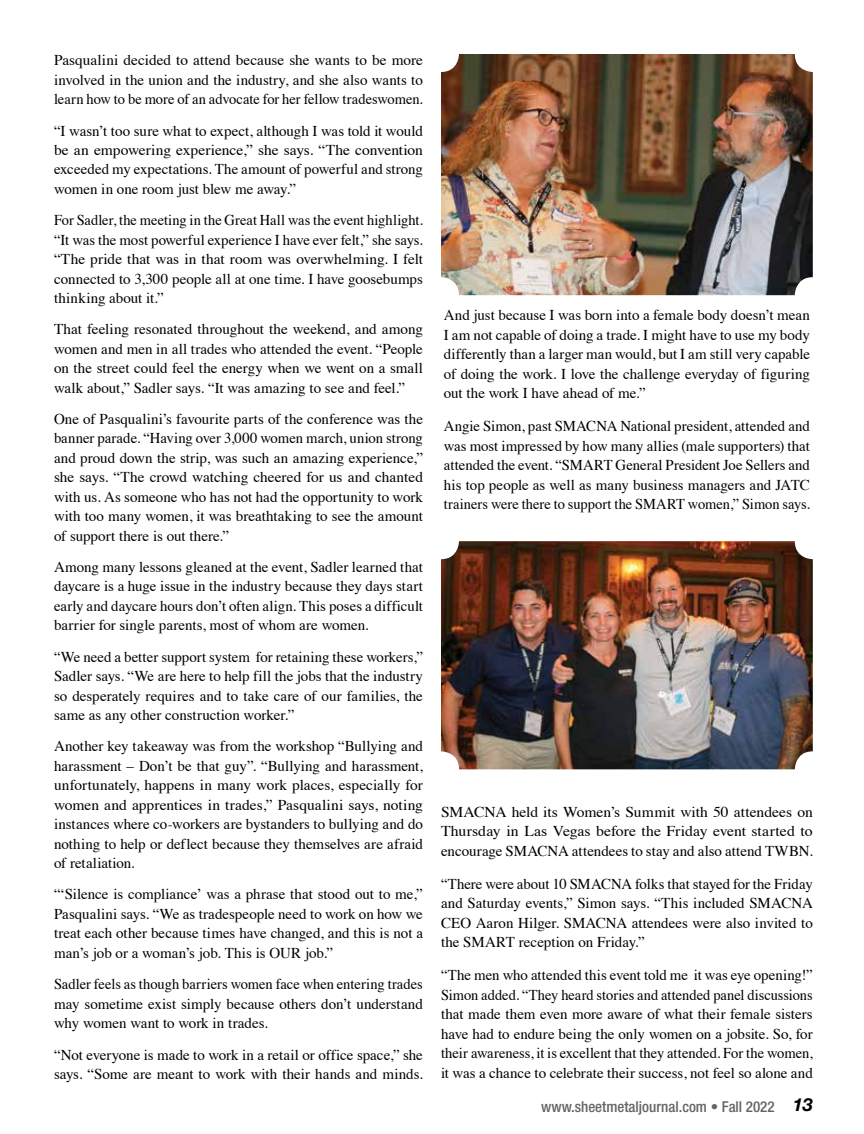
<style>
.page{position:relative;width:864px;height:1134px;background:#fff}
.page>*{position:absolute;margin:0;border:0;box-sizing:border-box;transform-origin:0 0}
.t1{font:15px/19.5px "Times";color:#000;text-align:justify}
.t2{font:15px/19.4px "Times";color:#000;text-align:justify;scale:.96 1}
.t3{font:15px/19.5px "Times";color:#000;text-align:justify;scale:1.04 1}
.t4{font:500 condensed 15px "Helvetica Neue LT Std";color:#636466}
.s1{font-weight:700;font-style:italic;font-stretch:normal;font-size:18px;color:#000}
</style>
<div class="page">
<img style="left:441px;top:541px;width:372px;height:228px">
<img style="left:441px;top:54px;width:372px;height:241px">
<p class="t1" style="left:54px;top:49px;width:370px">Pasqualini decided to attend because she wants to be more involved in the union and the industry, and she also wants to learn how to be more of an advocate for her fellow tradeswomen.</p>
<p class="t1" style="left:54px;top:119px;width:371px">“I wasn’t too sure what to expect, although I was told it would be an empowering experience,” she says. “The convention exceeded my expectations. The amount of powerful and strong women in one room just blew me away.”</p>
<p class="t2" style="left:54px;top:209px;width:386px">For Sadler, the meeting in the Great Hall was the event highlight. “It was the most powerful experience I have ever felt,” she says. “The pride that was in that room was overwhelming. I felt connected to 3,300 people all at one time. I have goosebumps thinking about it.”</p>
<p class="t1" style="left:54px;top:318px;width:371px">That feeling resonated throughout the weekend, and among women and men in all trades who attended the event. “People on the street could feel the energy when we went on a small walk about,” Sadler says. “It was amazing to see and feel.”</p>
<p class="t1" style="left:54px;top:408px;width:371px">One of Pasqualini’s favourite parts of the conference was the banner parade. “Having over 3,000 women march, union strong and proud down the strip, was such an amazing experience,” she says. “The crowd watching cheered for us and chanted with us. As someone who has not had the opportunity to work with too many women, it was breathtaking to see the amount of support there is out there.”</p>
<p class="t1" style="left:54px;top:556px;width:371px">Among many lessons gleaned at the event, Sadler learned that daycare is a huge issue in the industry because they days start early and daycare hours don’t often align. This poses a difficult barrier for single parents, most of whom are women.</p>
<p class="t1" style="left:54px;top:646px;width:371px">“We need a better support system for retaining these workers,” Sadler says. “We are here to help fill the jobs that the industry so desperately requires and to take care of our families, the same as any other construction worker.”</p>
<p class="t1" style="left:54px;top:735px;width:371px">Another key takeaway was from the workshop “Bullying and harassment – Don’t be that guy”. “Bullying and harassment, unfortunately, happens in many work places, especially for women and apprentices in trades,” Pasqualini says, noting instances where co-workers are bystanders to bullying and do nothing to help or deflect because they themselves are afraid of retaliation.</p>
<p class="t1" style="left:54px;top:883px;width:371px">“ʻSilence is compliance’ was a phrase that stood out to me,” Pasqualini says. “We as tradespeople need to work on how we treat each other because times have changed, and this is not a man’s job or a woman’s job. This is OUR job.”</p>
<p class="t1" style="left:54px;top:973px;width:370px">Sadler feels as though barriers women face when entering trades may sometime exist simply because others don’t understand why women want to work in trades.</p>
<p class="t1" style="left:54px;top:1043px;width:370px">“Not everyone is made to work in a retail or office space,” she says. “Some are meant to work with their hands and minds.</p>
<p class="t1" style="left:444px;top:304px;width:368px">And just because I was born into a female body doesn’t mean I am not capable of doing a trade. I might have to use my body differently than a larger man would, but I am still very capable of doing the work. I love the challenge everyday of figuring out the work I have ahead of me.”</p>
<p class="t1" style="left:444px;top:415px;width:368px">Angie Simon, past SMACNA National president, attended and was most impressed by how many allies (male supporters) that attended the event. “SMART General President Joe Sellers and his top people as well as many business managers and JATC trainers were there to support the SMART women,” Simon says.</p>
<p class="t3" style="left:441px;top:801px;width:359px">SMACNA held its Women’s Summit with 50 attendees on Thursday in Las Vegas before the Friday event started to encourage SMACNA attendees to stay and also attend TWBN.</p>
<p class="t1" style="left:441px;top:873px;width:373px">“There were about 10 SMACNA folks that stayed for the Friday and Saturday events,” Simon says. “This included SMACNA CEO Aaron Hilger. SMACNA attendees were also invited to the SMART reception on Friday.”</p>
<p class="t1" style="left:441px;top:964px;width:373px">“The men who attended this event told me it was eye opening!” Simon added. “They heard stories and attended panel discussions that made them even more aware of what their female sisters have had to endure being the only women on a jobsite. So, for their awareness, it is excellent that they attended. For the women, it was a chance to celebrate their success, not feel so alone and</p>
<p class="t4" style="left:541px;top:1098px;width:273px">www.sheetmetaljournal.com • Fall 2022 <span class="s1">13</span></p>
</div>
